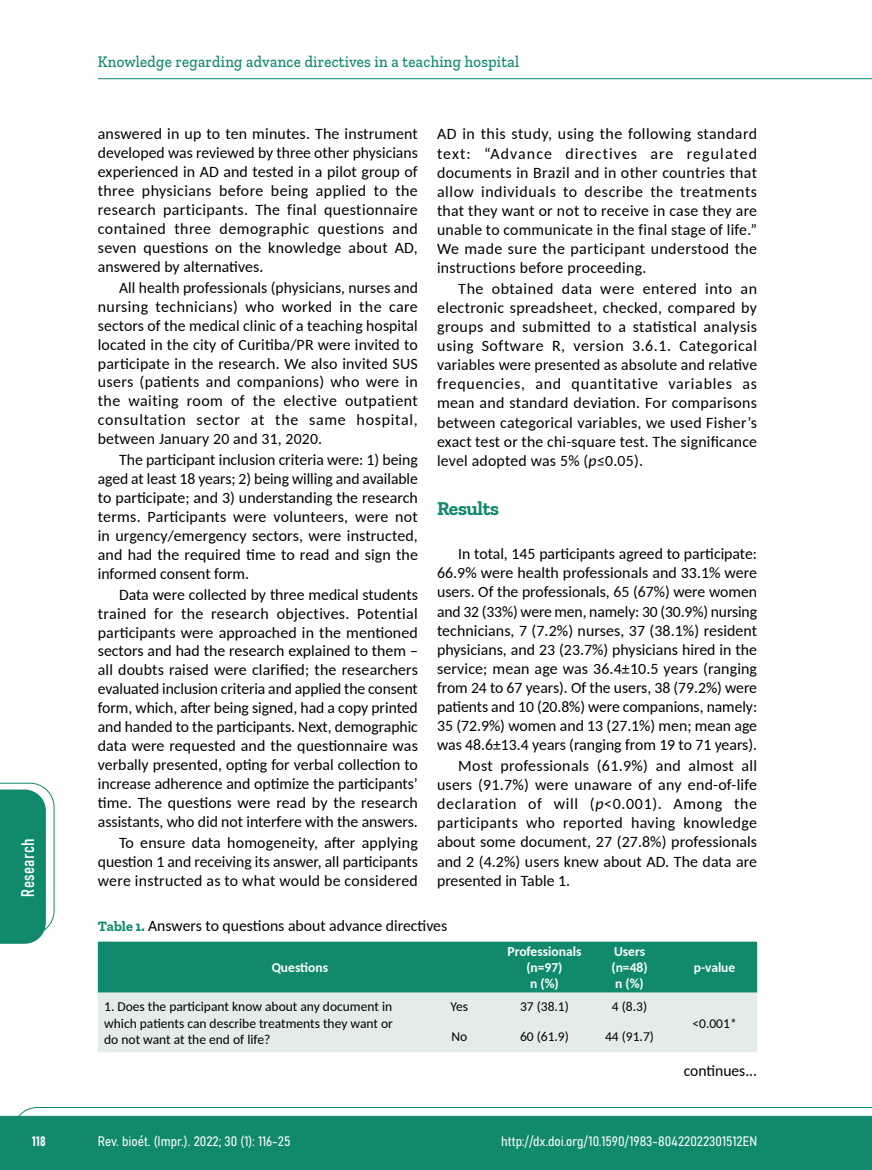
<style>
.page{position:relative;width:872px;height:1170px;background:#fff}
.page>*{position:absolute;margin:0;border:0;box-sizing:border-box;transform-origin:0 0}
.t1{font:700 19.5px "Zilla Slab";letter-spacing:-.02em;color:#10896d}
.t2{font:18px "Bahnschrift";letter-spacing:.02em;color:#fff}
.t3{font:500 16.5px "Zilla Slab";letter-spacing:.02em;color:#10896d;scale:.9 1}
.t4{font:15.75px/18.9px "Carlito";letter-spacing:.005em;color:#000;text-align:justify}
.t5{font:13.5px/16.2px "Carlito";color:#000;text-align:justify}
.t6{font:13.5px "Bahnschrift";color:#fff}
.t7{font:700 13.5px/16.2px "Carlito";color:#fff;text-align:center}
.s1{font-style:italic}
.s2{font-family:"Zilla Slab";font-weight:700;font-size:14.25px;color:#10896d}
</style>
<div class="page">
<svg style="left:12px;top:1107px;width:860px;height:62px;background:#2e987f"></svg>
<hr style="left:98px;top:78px;width:774px;height:1px;background:#10896d">
<svg style="left:98px;top:941px;width:659px;height:111px;background:#83beaf"></svg>
<svg style="left:0;top:782px;width:55px;height:161px"></svg>
<p class="t2" style="left:14px;top:896px;width:59px;rotate:-90deg">Research</p>
<p class="t3" style="left:98px;top:53px;width:469px">Knowledge regarding advance directives in a teaching hospital</p>
<p class="t4" style="left:98px;top:124px;width:321px">answered in up to ten minutes. The instrument developed was reviewed by three other physicians experienced in AD and tested in a pilot group of three physicians before being applied to the research participants. The final questionnaire contained three demographic questions and seven questions on the knowledge about AD, answered by alternatives.</p>
<p class="t4" style="left:98px;top:277px;width:321px;text-indent:21px">All health professionals (physicians, nurses and nursing technicians) who worked in the care sectors of the medical clinic of a teaching hospital located in the city of Curitiba/PR were invited to participate in the research. We also invited SUS users (patients and companions) who were in the waiting room of the elective outpatient consultation sector at the same hospital, between January 20 and 31, 2020.</p>
<p class="t4" style="left:98px;top:450px;width:321px;text-indent:21px">The participant inclusion criteria were: 1) being aged at least 18 years; 2) being willing and available to participate; and 3) understanding the research terms. Participants were volunteers, were not in urgency/emergency sectors, were instructed, and had the required time to read and sign the informed consent form.</p>
<p class="t4" style="left:98px;top:584px;width:322px;text-indent:21px">Data were collected by three medical students trained for the research objectives. Potential participants were approached in the mentioned sectors and had the research explained to them – all doubts raised were clarified; the researchers evaluated inclusion criteria and applied the consent form, which, after being signed, had a copy printed and handed to the participants. Next, demographic data were requested and the questionnaire was verbally presented, opting for verbal collection to increase adherence and optimize the participants’ time. The questions were read by the research assistants, who did not interfere with the answers.</p>
<p class="t4" style="left:98px;top:832px;width:321px;text-indent:21px">To ensure data homogeneity, after applying question 1 and receiving its answer, all participants were instructed as to what would be considered</p>
<p class="t4" style="left:437px;top:124px;width:321px">AD in this study, using the following standard text: “Advance directives are regulated documents in Brazil and in other countries that allow individuals to describe the treatments that they want or not to receive in case they are unable to communicate in the final stage of life.” We made sure the participant understood the instructions before proceeding.</p>
<p class="t4" style="left:437px;top:278px;width:321px;text-indent:21px">The obtained data were entered into an electronic spreadsheet, checked, compared by groups and submitted to a statistical analysis using Software R, version 3.6.1. Categorical variables were presented as absolute and relative frequencies, and quantitative variables as mean and standard deviation. For comparisons between categorical variables, we used Fisher’s exact test or the chi-square test. The significance level adopted was 5% (<span class="s1">p</span>≤0.05).</p>
<p class="t1" style="left:437px;top:497px;width:64px">Results</p>
<p class="t4" style="left:437px;top:544px;width:322px;text-indent:21px">In total, 145 participants agreed to participate:<br>66.9% were health professionals and 33.1% were users. Of the professionals, 65 (67%) were women and 32 (33%) were men, namely: 30 (30.9%) nursing technicians, 7 (7.2%) nurses, 37 (38.1%) resident physicians, and 23 (23.7%) physicians hired in the service; mean age was 36.4±10.5 years (ranging from 24 to 67 years). Of the users, 38 (79.2%) were patients and 10 (20.8%) were companions, namely:<br>35 (72.9%) women and 13 (27.1%) men; mean age was 48.6±13.4 years (ranging from 19 to 71 years).</p>
<p class="t4" style="left:437px;top:755px;width:321px;text-indent:21px">Most professionals (61.9%) and almost all users (91.7%) were unaware of any end-of-life declaration of will (<span class="s1">p</span>&lt;0.001). Among the participants who reported having knowledge about some document, 27 (27.8%) professionals and 2 (4.2%) users knew about AD. The data are presented in Table 1.</p>
<p class="t4" style="left:98px;top:915px;width:351px"><span class="s2">Table 1.</span> Answers to questions about advance directives</p>
<p class="t7" style="left:272px;top:959px;width:58px">Questions</p>
<p class="t7" style="left:507px;top:942px;width:75px">Professionals (n=97)<br>n (%)</p>
<p class="t7" style="left:611px;top:942px;width:38px;text-align:left">Users (n=48) n (%)</p>
<p class="t7" style="left:694px;top:959px;width:43px">p-value</p>
<p class="t5" style="left:104px;top:998px;width:290px">1. Does the participant know about any document in which patients can describe treatments they want or do not want at the end of life?</p>
<p class="t5" style="left:450px;top:997px;width:19px">Yes</p>
<p class="t5" style="left:520px;top:997px;width:50px">37 (38.1)</p>
<p class="t5" style="left:612px;top:997px;width:37px">4 (8.3)</p>
<p class="t5" style="left:451px;top:1027px;width:17px">No</p>
<p class="t5" style="left:520px;top:1027px;width:50px">60 (61.9)</p>
<p class="t5" style="left:605px;top:1027px;width:50px">44 (91.7)</p>
<p class="t5" style="left:692px;top:1014px;width:46px">&lt;0.001*</p>
<p class="t4" style="left:684px;top:1060px;width:75px">continues...</p>
<p class="t6" style="left:32px;top:1130px;width:15px">118</p>
<p class="t6" style="left:98px;top:1131px;width:194px">Rev. bioét. (Impr.). 2022; 30 (1): 116-25</p>
<p class="t6" style="left:501px;top:1131px;width:257px">http://dx.doi.org/10.1590/1983-80422022301512EN</p>
</div>
